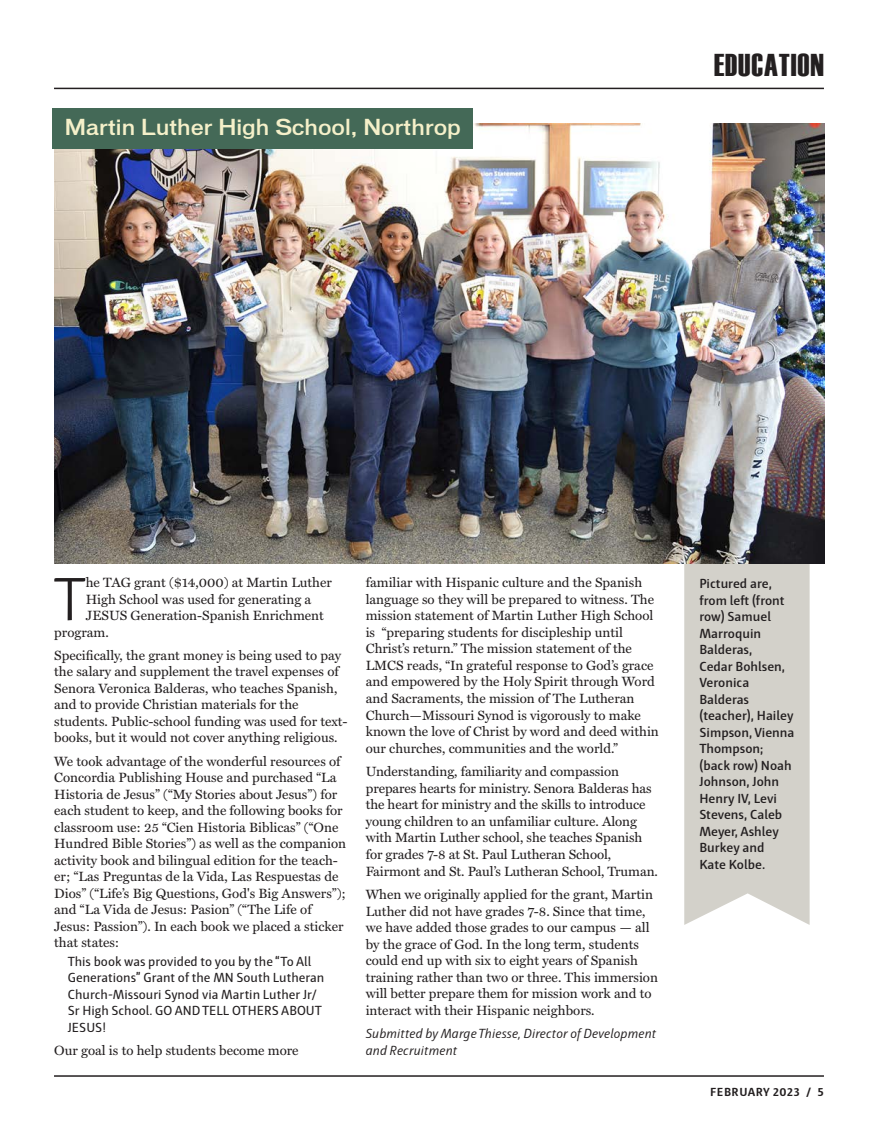
<style>
.page{position:relative;width:878px;height:1141px;background:#fff}
.page>*{position:absolute;margin:0;border:0;box-sizing:border-box;transform-origin:0 0}
.Submissions_Body_Tex{font:61.95px "Haptic Light 0 wt";color:#231f20}
.Interior_Header_Bar{font:31.5px "Haettenschweiler";letter-spacing:.03em;color:#231f20}
.Submissions_Body_Tex-2{font:500 21px "Vonnes";color:#f5f0c9}
.Submissions_Body_Tex-3{font:13.5px/16.6px "Miller Text";color:#231f20}
.Submissions_Body_Tex-4{font:600 13.5px/16.5px "Haptic";color:#231f20}
.Submissions_Body_Tex-5{font:13.5px/16.5px "Haptic";color:#231f20}
.Submissions_Body_Tex-6{font:italic 300 13.5px/16.6px "Haptic";color:#231f20}
.t1{font:700 12px "Haptic";letter-spacing:.04em;color:#231f20}
</style>
<div class="page">
<hr style="left:54px;top:1075px;width:770px;height:2px;background:#231f20">
<div style="left:684px;top:563px;width:125px;height:362px;background:#d3d1ca"></div>
<img style="left:54px;top:124px;width:770px;height:439px">
<div style="left:53px;top:108px;width:420px;height:40px;background:#446957"></div>
<hr style="left:54px;top:88px;width:770px;height:1px;background:#231f20">
<p class="Submissions_Body_Tex-2" style="left:65px;top:115px;width:397px">Martin Luther High School, Northrop</p>
<p class="Interior_Header_Bar" style="left:714px;top:47px;width:111px">EDUCATION</p>
<p class="Submissions_Body_Tex" style="left:54px;top:564px;width:34px">T</p>
<p class="Submissions_Body_Tex-3" style="left:86px;top:574px;width:247px">he TAG grant ($14,000) at Martin Luther</p>
<p class="Submissions_Body_Tex-3" style="left:86px;top:591px;width:227px">High School was used for generating a</p>
<p class="Submissions_Body_Tex-3" style="left:86px;top:607px;width:239px">JESUS Generation-Spanish Enrichment</p>
<p class="Submissions_Body_Tex-3" style="left:54px;top:624px;width:56px">program.</p>
<p class="Submissions_Body_Tex-3" style="left:54px;top:647px;width:295px">Specifically, the grant money is being used to pay the salary and supplement the travel expenses of Senora Veronica Balderas, who teaches Spanish, and to provide Christian materials for the students. Public-school funding was used for text&shy;books, but it would not cover anything religious.</p>
<p class="Submissions_Body_Tex-3" style="left:54px;top:753px;width:293px">We took advantage of the wonderful resources of Concordia Publishing House and purchased “La Historia de Jesus” (“My Stories about Jesus”) for each student to keep, and the following books for classroom use: 25 “Cien Historia Biblicas” (“One Hundred Bible Stories”) as well as the companion activity book and bilingual edition for the teach&shy;er; “Las Preguntas de la Vida, Las Respuestas de Dios” (“Life’s Big Questions, God's Big Answers”); and “La Vida de Jesus: Pasion” (“The Life of Jesus: Passion”). In each book we placed a sticker that states:</p>
<p class="Submissions_Body_Tex-5" style="left:68px;top:953px;width:258px">This book was provided to you by the “To All Generations” Grant of the MN South Lutheran Church-Missouri Synod via Martin Luther Jr/ Sr High School. GO AND TELL OTHERS ABOUT JESUS!</p>
<p class="Submissions_Body_Tex-3" style="left:54px;top:1042px;width:246px">Our goal is to help students become more</p>
<p class="Submissions_Body_Tex-3" style="left:366px;top:574px;width:295px">familiar with Hispanic culture and the Spanish language so they will be prepared to witness. The mission statement of Martin Luther High School is “preparing students for discipleship until Christ’s return.” The mission statement of the LMCS reads, “In grateful response to God’s grace and empowered by the Holy Spirit through Word and Sacraments, the mission of The Lutheran Church—Missouri Synod is vigorously to make known the love of Christ by word and deed within our churches, communities and the world.”</p>
<p class="Submissions_Body_Tex-3" style="left:366px;top:763px;width:294px">Understanding, familiarity and compassion prepares hearts for ministry. Senora Balderas has the heart for ministry and the skills to introduce young children to an unfamiliar culture. Along with Martin Luther school, she teaches Spanish for grades 7-8 at St. Paul Lutheran School, Fairmont and St. Paul’s Lutheran School, Truman.</p>
<p class="Submissions_Body_Tex-3" style="left:366px;top:886px;width:294px">When we originally applied for the grant, Martin Luther did not have grades 7-8. Since that time, we have added those grades to our campus — all by the grace of God. In the long term, students could end up with six to eight years of Spanish training rather than two or three. This immersion will better prepare them for mission work and to interact with their Hispanic neighbors.</p>
<p class="Submissions_Body_Tex-6" style="left:366px;top:1025px;width:292px">Submitted by Marge Thiesse, Director of Development and Recruitment</p>
<p class="Submissions_Body_Tex-4" style="left:699px;top:575px;width:96px">Pictured are, from left (front row) Samuel<br>Marroquin<br>Balderas,<br>Cedar Bohlsen,<br>Veronica<br>Balderas (teacher), Hailey<br>Simpson, Vienna<br>Thompson; (back row) Noah<br>Johnson, John<br>Henry IV, Levi<br>Stevens, Caleb<br>Meyer, Ashley<br>Burkey and<br>Kate Kolbe.</p>
<p class="t1" style="left:710px;top:1084px;width:115px">FEBRUARY 2023 / 5</p>
</div>
